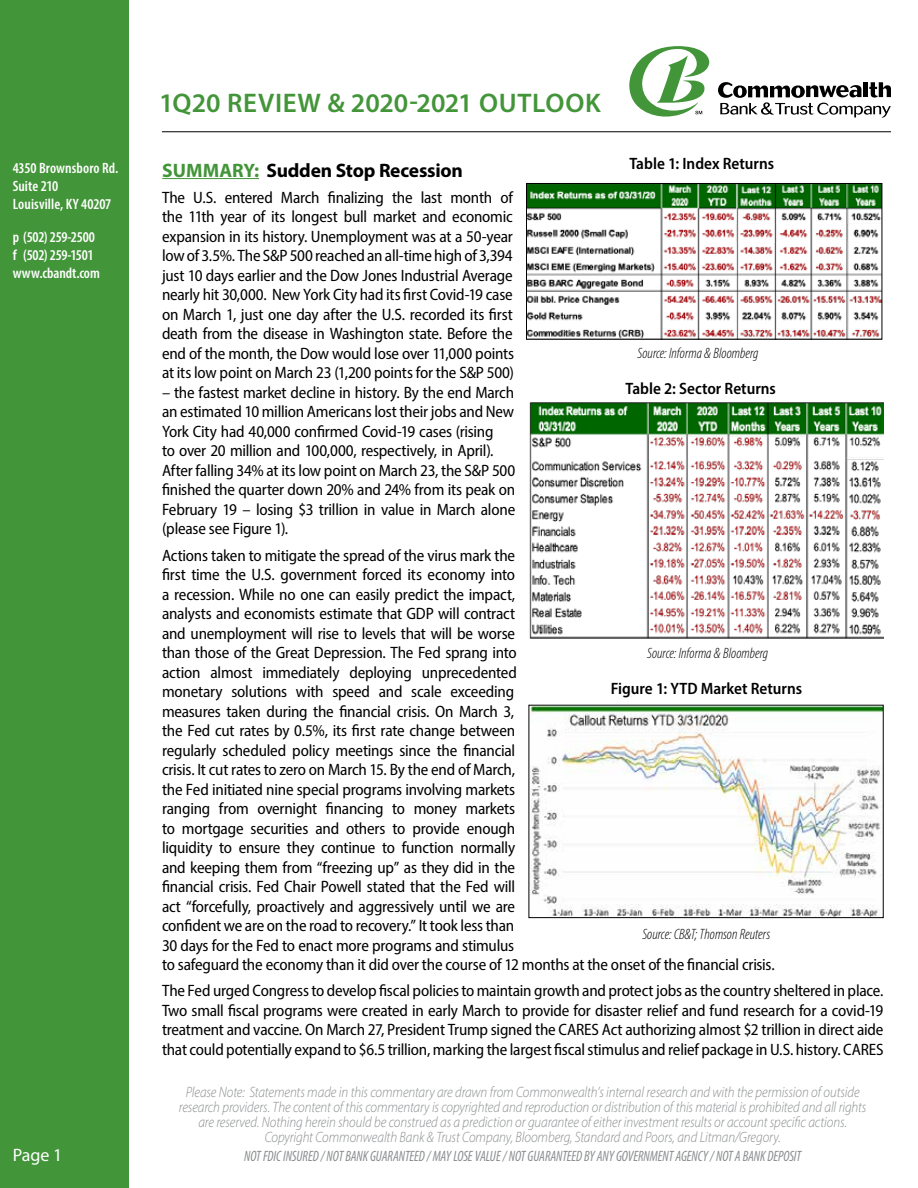
<style>
.page{position:relative;width:918px;height:1188px;background:#fff}
.page>*{position:absolute;margin:0;border:0;box-sizing:border-box;transform-origin:0 0}
.t1{font:600 27px "Myriad Pro";letter-spacing:.02em;color:#439539}
.t2{font:700 19.5px "Myriad Pro";letter-spacing:-.01em;color:#000}
.t3{font:18px "Myriad Pro";color:#fff}
.t4{font:semi-condensed 16.5px/19.5px "Myriad Pro";letter-spacing:-.015em;color:#000;text-align:justify}
.t5{font:600 semi-condensed 16.5px "Myriad Pro";color:#000}
.t6{font:italic 300 15px/15px "Myriad Pro";letter-spacing:-.005em;color:#8a8c8e;text-align:center;scale:.88 1}
.t7{font:italic condensed 15px "Myriad Pro";letter-spacing:-.01em;color:#8a8c8e;scale:.92 1}
.t8{font:600 condensed 15px/18px "Myriad Pro";color:#fff}
.t9{font:italic 300 condensed 15px "Myriad Pro";color:#000}
.s1{color:#439539}
</style>
<div class="page">
<div style="left:0;top:0;width:128px;height:1188px;background:#439539"></div>
<svg style="left:629px;top:46px;width:80px;height:71px"></svg>
<svg style="left:718px;top:82px;width:173px;height:36px"></svg>
<hr style="left:162px;top:131px;width:729px;height:1px;background:#000">
<hr style="left:162px;top:178px;width:97px;height:1px;background:#439539">
<img style="left:531px;top:707px;width:350px;height:209px">
<div style="left:529px;top:705px;width:354px;height:213px;border:1px solid #000"></div>
<img style="left:528px;top:185px;width:352px;height:152px">
<div style="left:526px;top:183px;width:356px;height:156px;border:1px solid #000"></div>
<img style="left:529px;top:402px;width:354px;height:236px">
<p class="t8" style="left:13px;top:159px;width:107px">4350 Brownsboro Rd.<br>Suite 210<br>Louisville, KY 40207</p>
<p class="t8" style="left:13px;top:228px;width:89px">p (502) 259-2500 f (502) 259-1501 www.cbandt.com</p>
<h1 class="t1" style="left:159px;top:86px;width:443px">1Q20 REVIEW &amp; 2020-2021 OUTLOOK</h1>
<p class="t5" style="left:629px;top:153px;width:146px">Table 1: Index Returns</p>
<p class="t2" style="left:162px;top:157px;width:302px"><span class="s1">SUMMARY:</span> Sudden Stop Recession</p>
<p class="t4" style="left:162px;top:187px;width:354px">The U.S. entered March finalizing the last month of the 11th year of its longest bull market and economic expansion in its history. Unemployment was at a 50-year low of 3.5%. The S&amp;P 500 reached an all-time high of 3,394 just 10 days earlier and the Dow Jones Industrial Average nearly hit 30,000. New York City had its first Covid-19 case on March 1, just one day after the U.S. recorded its first death from the disease in Washington state. Before the end of the month, the Dow would lose over 11,000 points at its low point on March 23 (1,200 points for the S&amp;P 500)</p>
<p class="t4" style="left:162px;top:382px;width:355px;text-align:left">– the fastest market decline in history. By the end March an estimated 10 million Americans lost their jobs and New York City had 40,000 confirmed Covid-19 cases (rising<br>to over 20 million and 100,000, respectively, in April).<br>After falling 34% at its low point on March 23, the S&amp;P 500 finished the quarter down 20% and 24% from its peak on February 19 – losing $3 trillion in value in March alone (please see Figure 1).</p>
<p class="t4" style="left:162px;top:545px;width:614px;text-align:left">Actions taken to mitigate the spread of the virus mark the<br>first time the U.S. government forced its economy into<br>a recession. While no one can easily predict the impact,<br>analysts and economists estimate that GDP will contract<br>and unemployment will rise to levels that will be worse<br>than those of the Great Depression. The Fed sprang into<br>action almost immediately deploying unprecedented<br>monetary solutions with speed and scale exceeding<br>measures taken during the financial crisis. On March 3,<br>the Fed cut rates by 0.5%, its first rate change between<br>regularly scheduled policy meetings since the financial<br>crisis. It cut rates to zero on March 15. By the end of March,<br>the Fed initiated nine special programs involving markets<br>ranging from overnight financing to money markets<br>to mortgage securities and others to provide enough<br>liquidity to ensure they continue to function normally<br>and keeping them from “freezing up” as they did in the<br>financial crisis. Fed Chair Powell stated that the Fed will<br>act “forcefully, proactively and aggressively until we are<br>confident we are on the road to recovery.” It took less than<br>30 days for the Fed to enact more programs and stimulus<br>to safeguard the economy than it did over the course of 12 months at the onset of the financial crisis.</p>
<p class="t4" style="left:162px;top:981px;width:723px">The Fed urged Congress to develop fiscal policies to maintain growth and protect jobs as the country sheltered in place.<br>Two small fiscal programs were created in early March to provide for disaster relief and fund research for a covid-19 treatment and vaccine. On March 27, President Trump signed the CARES Act authorizing almost $2 trillion in direct aide that could potentially expand to $6.5 trillion, marking the largest fiscal stimulus and relief package in U.S. history. CARES</p>
<p class="t9" style="left:638px;top:344px;width:122px">Source: Informa &amp; Bloomberg</p>
<p class="t5" style="left:625px;top:378px;width:152px">Table 2: Sector Returns</p>
<p class="t9" style="left:647px;top:644px;width:122px">Source: Informa &amp; Bloomberg</p>
<p class="t5" style="left:611px;top:678px;width:193px">Figure 1: YTD Market Returns</p>
<p class="t9" style="left:643px;top:925px;width:129px">Source: CB&amp;T; Thomson Reuters</p>
<p class="t6" style="left:179px;top:1084px;width:783px">Please Note: Statements made in this commentary are drawn from Commonwealth’s internal research and with the permission of outside research providers. The content of this commentary is copyrighted and reproduction or distribution of this material is prohibited and all rights are reserved. Nothing herein should be construed as a prediction or guarantee of either investment results or account specific actions.<br>Copyright Commonwealth Bank &amp; Trust Company, Bloomberg, Standard and Poors, and Litman/Gregory.</p>
<p class="t3" style="left:13px;top:1144px;width:51px">Page 1</p>
<p class="t7" style="left:244px;top:1147px;width:607px">NOT FDIC INSURED / NOT BANK GUARANTEED / MAY LOSE VALUE / NOT GUARANTEED BY ANY GOVERNMENT AGENCY / NOT A BANK DEPOSIT</p>
</div>
